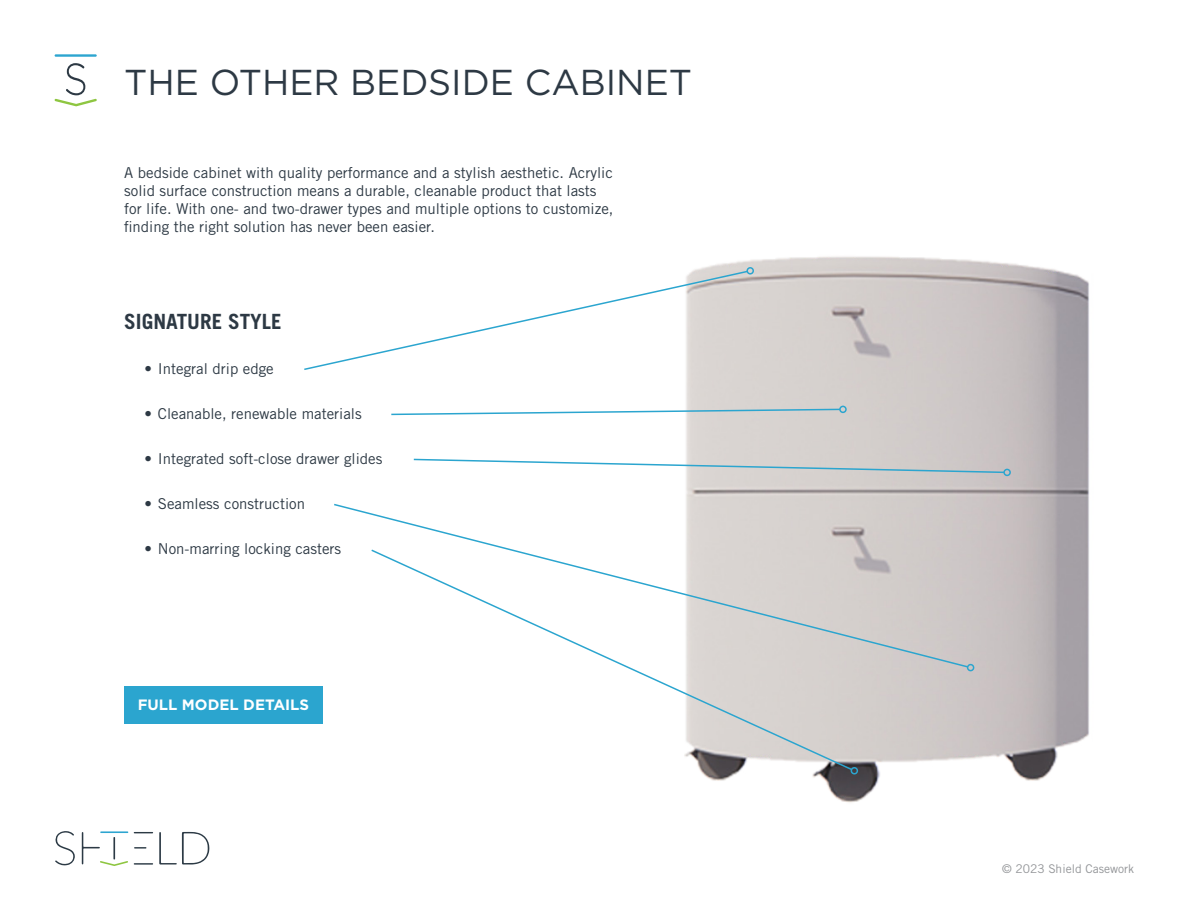
<style>
.page{position:relative;width:1188px;height:918px;background:#fff}
.page>*{position:absolute;margin:0;border:0;box-sizing:border-box;transform-origin:0 0}
.t1{font:36px "Gotham";color:#2d3944}
.t2{font:700 21px "Trade Gothic LT Std";color:#2d3944}
.t3{font:15px/18px "Trade Gothic LT Std";color:#2d3944}
.t4{font:700 15px "Gotham";color:#fff}
.t5{font:12px "Trade Gothic LT Std";color:#939598}
</style>
<div class="page">
<img style="left:686px;top:256px;width:403px;height:547px">
<hr style="left:55px;top:54px;width:42px;height:3px;background:#2da5d0">
<svg style="left:54px;top:63px;width:43px;height:43px"></svg>
<div style="left:124px;top:686px;width:199px;height:38px;background:#2ba5cf"></div>
<hr style="left:100px;top:831px;width:28px;height:2px;background:#2da5d0">
<svg style="left:55px;top:831px;width:20px;height:34px"></svg>
<svg style="left:159px;top:832px;width:50px;height:33px"></svg>
<svg style="left:82px;top:832px;width:46px;height:34px"></svg>
<svg style="left:134px;top:832px;width:19px;height:1px"></svg>
<svg style="left:134px;top:863px;width:19px;height:2px"></svg>
<svg style="left:134px;top:847px;width:12px;height:2px"></svg>
<svg style="left:304px;top:270px;width:445px;height:101px"></svg>
<div style="left:746px;top:267px;width:8px;height:8px;border:2px solid #2ba5cf;border-radius:50%"></div>
<svg style="left:391px;top:408px;width:450px;height:8px"></svg>
<div style="left:839px;top:406px;width:8px;height:7px;border:2px solid #2ba5cf;border-radius:50%"></div>
<svg style="left:413px;top:458px;width:593px;height:16px"></svg>
<div style="left:1003px;top:469px;width:8px;height:7px;border:2px solid #2ba5cf;border-radius:50%"></div>
<svg style="left:334px;top:503px;width:636px;height:166px"></svg>
<div style="left:967px;top:664px;width:7px;height:7px;border:2px solid #2ba5cf;border-radius:50%"></div>
<svg style="left:370px;top:548px;width:484px;height:223px"></svg>
<div style="left:851px;top:767px;width:7px;height:8px;border:2px solid #2ba5cf;border-radius:50%"></div>
<h1 class="t1" style="left:124px;top:62px;width:569px">THE OTHER BEDSIDE CABINET</h1>
<p class="t3" style="left:124px;top:164px;width:491px">A bedside cabinet with quality performance and a stylish aesthetic. Acrylic solid surface construction means a durable, cleanable product that lasts for life. With one- and two-drawer types and multiple options to customize, finding the right solution has never been easier.</p>
<h2 class="t2" style="left:124px;top:309px;width:159px">SIGNATURE STYLE</h2>
<p class="t3" style="left:144px;top:360px;width:131px">• Integral drip edge</p>
<p class="t3" style="left:144px;top:405px;width:219px">• Cleanable, renewable materials</p>
<p class="t3" style="left:144px;top:450px;width:240px">• Integrated soft-close drawer glides</p>
<p class="t3" style="left:144px;top:495px;width:162px">• Seamless construction</p>
<p class="t3" style="left:144px;top:540px;width:198px">• Non-marring locking casters</p>
<p class="t4" style="left:138px;top:696px;width:173px">FULL MODEL DETAILS</p>
<p class="t5" style="left:1002px;top:861px;width:133px">© 2023 Shield Casework</p>
</div>
